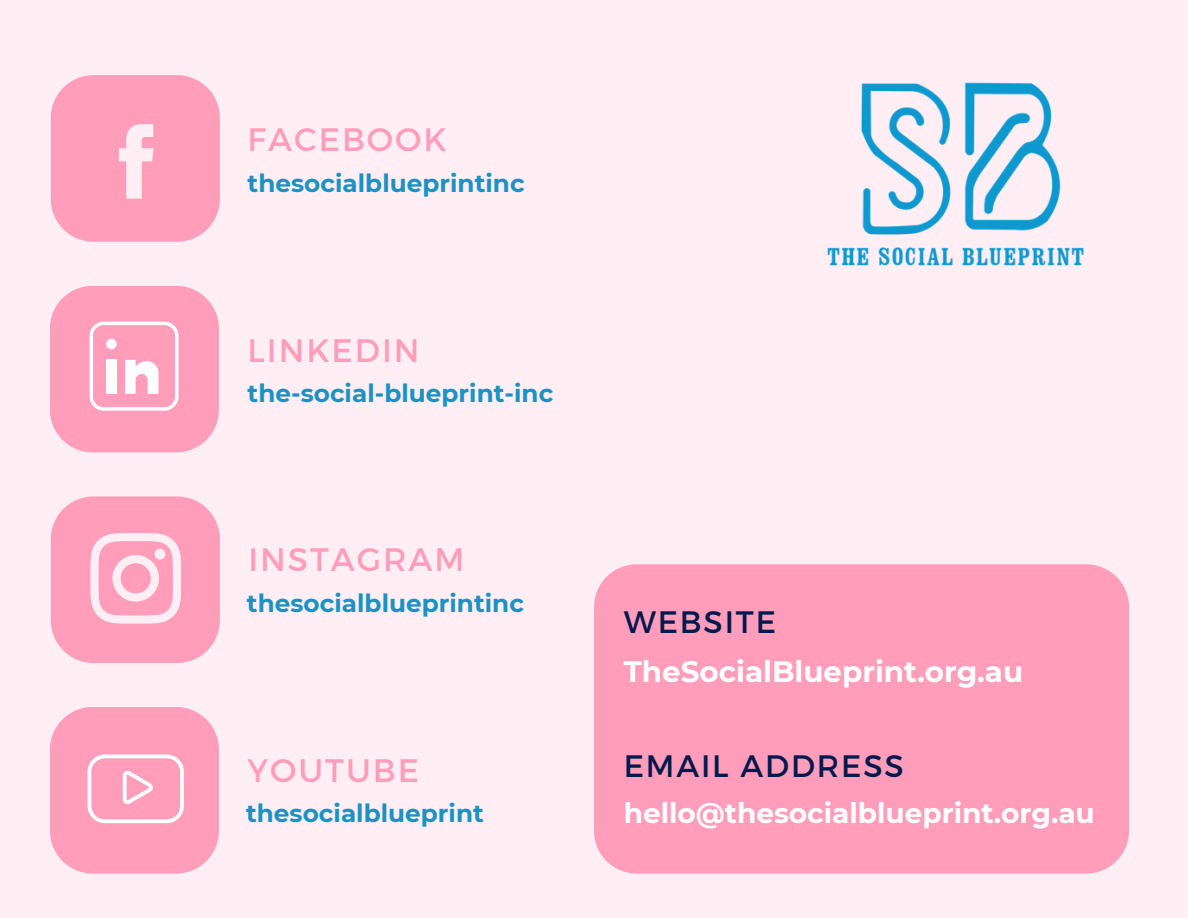
<style>
.page{position:relative;width:1188px;height:918px;background:#ffeff5}
.page>*{position:absolute;margin:0;border:0;box-sizing:border-box;transform-origin:0 0}
.t1{font:32.55px "Montserrat";letter-spacing:.06em;color:#ff9dba}
.t2{font:31.05px "Montserrat";letter-spacing:.06em;color:#02194d}
.t3{font:700 29.4px "Montserrat";color:#fff}
.t4{font:700 28.05px "Montserrat";color:#fff}
.t5{font:700 24.75px "Montserrat";color:#1c92c2}
</style>
<div class="page">
<svg style="left:51px;top:75px;width:169px;height:167px;background:#ffa6c0"></svg>
<svg style="left:50px;top:286px;width:169px;height:166px;background:#ffa9c3"></svg>
<svg style="left:51px;top:496px;width:169px;height:167px"></svg>
<div style="left:154px;top:549px;width:11px;height:11px;background:#ffeff5;border-radius:50%"></div>
<svg style="left:50px;top:707px;width:169px;height:167px;background:#ffa6c0"></svg>
<div style="left:594px;top:564px;width:535px;height:310px;background:#ff9dba"></div>
<img style="left:827px;top:82px;width:257px;height:184px">
<h1 class="t1" style="left:248px;top:118px;width:201px">FACEBOOK</h1>
<p class="t5" style="left:248px;top:168px;width:279px">thesocialblueprintinc</p>
<h1 class="t1" style="left:248px;top:329px;width:173px">LINKEDIN</h1>
<p class="t5" style="left:248px;top:379px;width:307px">the-social-blueprint-inc</p>
<h1 class="t1" style="left:249px;top:538px;width:217px">INSTAGRAM</h1>
<p class="t5" style="left:247px;top:588px;width:279px">thesocialblueprintinc</p>
<h1 class="t1" style="left:248px;top:749px;width:173px">YOUTUBE</h1>
<p class="t5" style="left:246px;top:798px;width:239px">thesocialblueprint</p>
<p class="t2" style="left:624px;top:602px;width:154px">WEBSITE</p>
<p class="t3" style="left:624px;top:654px;width:401px">TheSocialBlueprint.org.au</p>
<p class="t2" style="left:624px;top:745px;width:282px">EMAIL ADDRESS</p>
<p class="t4" style="left:624px;top:796px;width:473px">hello@thesocialblueprint.org.au</p>
</div>
